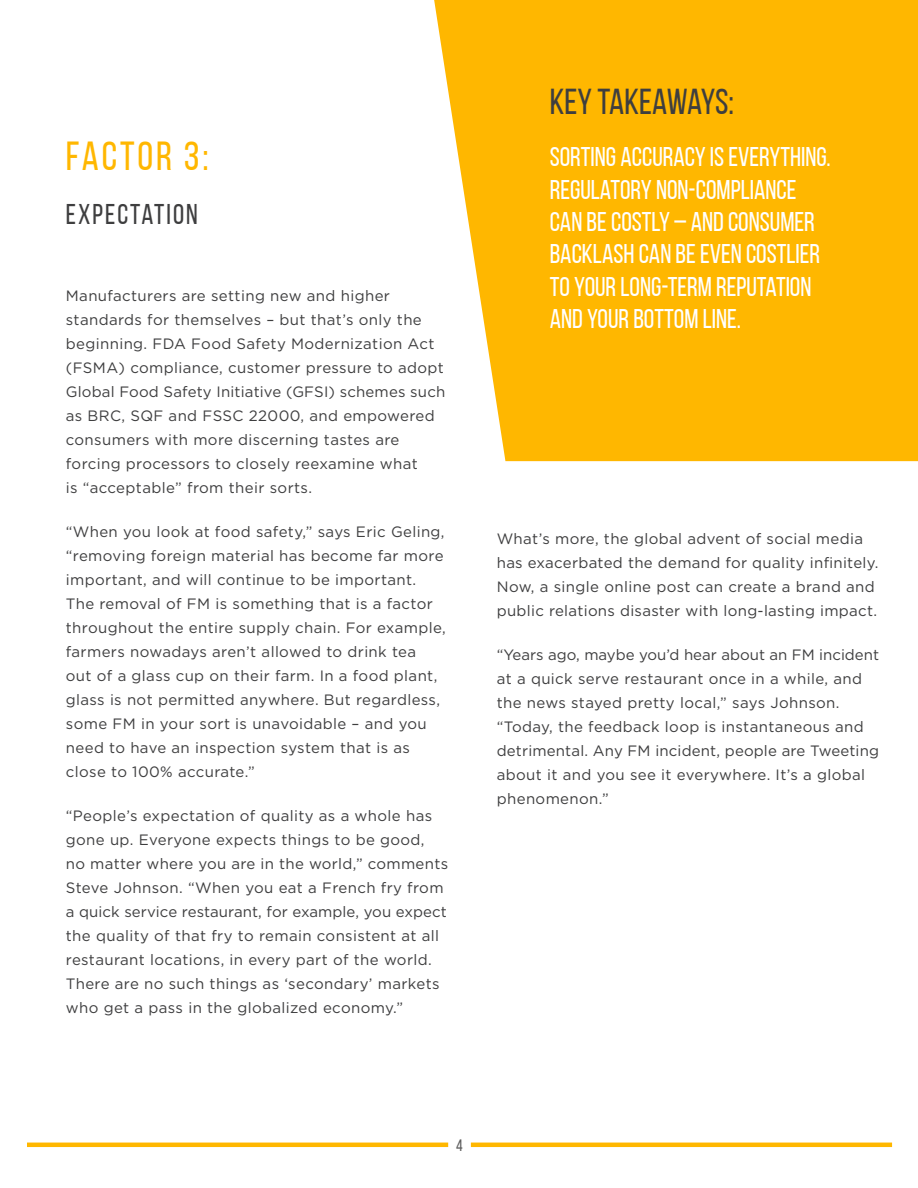
<style>
.page{position:relative;width:918px;height:1188px;background:#fff}
.page>*{position:absolute;margin:0;border:0;box-sizing:border-box;transform-origin:0 0}
.t1{font:40.5px "Bebas Neue";letter-spacing:.07em;color:#ffb700}
.t2{font:36px "Bebas Neue";letter-spacing:-.005em;color:#3e3e3f}
.t3{font:28.5px "Bebas Neue";letter-spacing:.07em;color:#3e3e3f}
.t4{font:27px/32.4px "Bebas Neue";color:#fff}
.t5{font:16.5px "Bebas Neue";color:#5f5f5f}
.t6{font:15px/24px "Gotham";letter-spacing:.025em;color:#3e3e3f}
</style>
<div class="page">
<svg style="left:434px;top:0;width:484px;height:461px;background:#ffbd15"></svg>
<hr style="left:27px;top:1143px;width:421px;height:4px;background:#ffb700">
<hr style="left:471px;top:1143px;width:421px;height:4px;background:#ffb700">
<p class="t1" style="left:66px;top:134px;width:144px">FACTOR 3:</p>
<p class="t3" style="left:66px;top:199px;width:133px">EXPECTATION</p>
<p class="t6" style="left:66px;top:283px;width:381px">Manufacturers are setting new and higher standards for themselves – but that’s only the beginning. FDA Food Safety Modernization Act (FSMA) compliance, customer pressure to adopt Global Food Safety Initiative (GFSI) schemes such as BRC, SQF and FSSC 22000, and empowered consumers with more discerning tastes are forcing processors to closely reexamine what<br>is “acceptable” from their sorts.</p>
<p class="t6" style="left:66px;top:519px;width:381px">“When you look at food safety,” says Eric Geling, “removing foreign material has become far more important, and will continue to be important.<br>The removal of FM is something that is a factor throughout the entire supply chain. For example, farmers nowadays aren’t allowed to drink tea<br>out of a glass cup on their farm. In a food plant, glass is not permitted anywhere. But regardless, some FM in your sort is unavoidable – and you need to have an inspection system that is as close to 100% accurate.”</p>
<p class="t6" style="left:66px;top:804px;width:384px">“People’s expectation of quality as a whole has gone up. Everyone expects things to be good,<br>no matter where you are in the world,” comments Steve Johnson. “When you eat a French fry from a quick service restaurant, for example, you expect the quality of that fry to remain consistent at all restaurant locations, in every part of the world.<br>There are no such things as ‘secondary’ markets who get a pass in the globalized economy.”</p>
<p class="t2" style="left:550px;top:82px;width:186px">KEY TAKEAWAYS:</p>
<p class="t4" style="left:550px;top:140px;width:283px">SORTING ACCURACY IS EVERYTHING.<br>REGULATORY NON-COMPLIANCE<br>CAN BE COSTLY – AND CONSUMER<br>BACKLASH CAN BE EVEN COSTLIER<br>TO YOUR LONG-TERM REPUTATION<br>AND YOUR BOTTOM LINE.</p>
<p class="t6" style="left:497px;top:526px;width:383px">What’s more, the global advent of social media has exacerbated the demand for quality infinitely.<br>Now, a single online post can create a brand and public relations disaster with long-lasting impact.</p>
<p class="t6" style="left:497px;top:643px;width:384px">“Years ago, maybe you’d hear about an FM incident at a quick serve restaurant once in a while, and the news stayed pretty local,” says Johnson. “Today, the feedback loop is instantaneous and detrimental. Any FM incident, people are Tweeting about it and you see it everywhere. It’s a global phenomenon.”</p>
<p class="t5" style="left:456px;top:1136px;width:8px">4</p>
</div>
